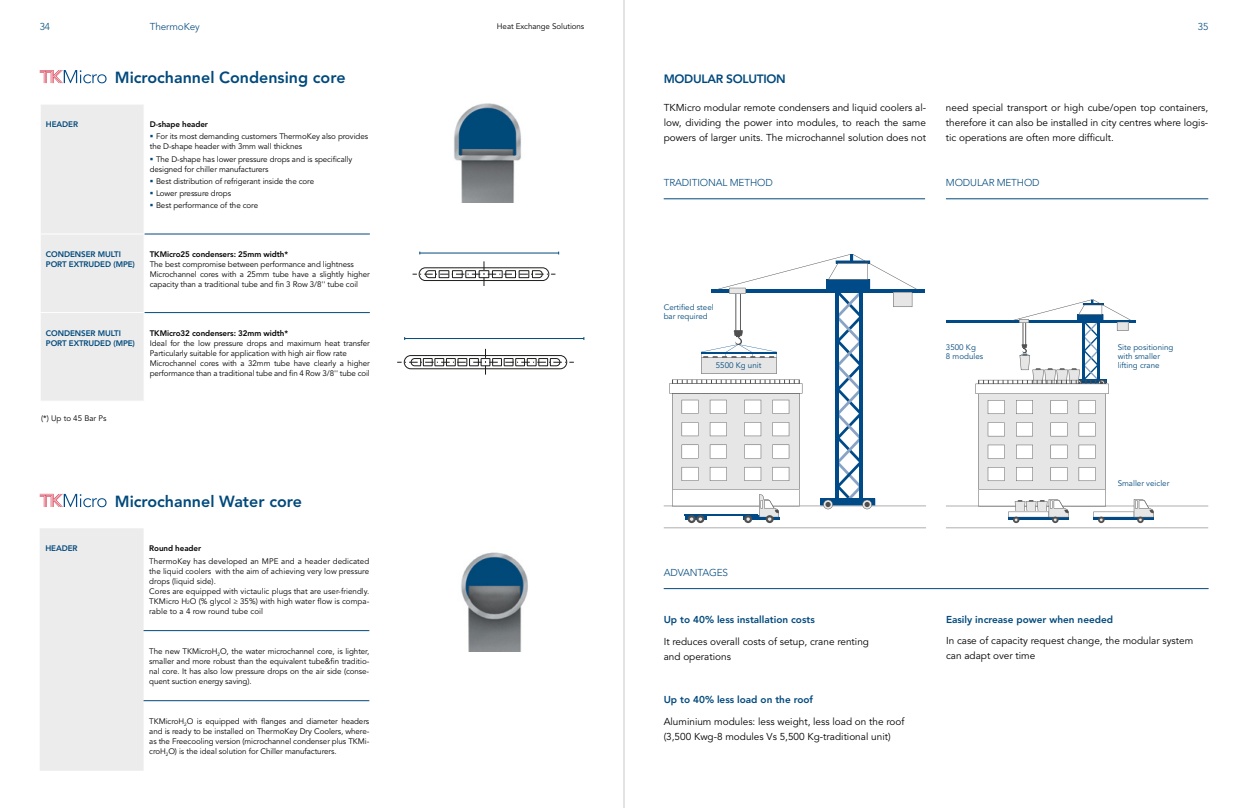
<style>
.page{position:relative;width:1248px;height:808px;background:#fff}
.page>*{position:absolute;margin:0;border:0;box-sizing:border-box;transform-origin:0 0}
.t1{font:800 16px "Avenir LT Std";color:#00497c}
.t2{font:800 12px "Avenir LT Std";letter-spacing:-.025em;color:#00497c}
.t3{font:10px/15px "Avenir LT Std";color:#000}
.t4{font:800 10px "Avenir LT Std";color:#00497c}
.t5{font:300 10px "Avenir LT Std";letter-spacing:-.01em;color:#00497c}
.t6{font:8px/10px "Avenir LT Std";letter-spacing:-.01em;color:#000}
.t7{font:8px/9px "Avenir LT Std";color:#00497c}
.t8{font:800 8px "Avenir LT Std";letter-spacing:-.01em;color:#000}
.t9{font:800 8px/10px "Avenir LT Std";letter-spacing:-.01em;color:#00497c}
.t10{font:800 8px "Avenir LT Std";letter-spacing:-.01em;color:#04497b}
.s1{color:#00497c}
</style>
<div class="page">
<svg style="left:397px;top:349px;width:177px;height:26px"></svg>
<hr style="left:404px;top:338px;width:180px;height:1px;background:#00497c">
<svg style="left:412px;top:261px;width:143px;height:25px"></svg>
<hr style="left:420px;top:253px;width:138px;height:1px;background:#00497c">
<img style="left:454px;top:103px;width:67px;height:100px">
<img style="left:461px;top:552px;width:67px;height:100px">
<div style="left:41px;top:105px;width:103px;height:296px;background:#ececec"></div>
<hr style="left:40px;top:233px;width:105px;height:1px;background:#fff">
<hr style="left:40px;top:312px;width:105px;height:1px;background:#fff">
<hr style="left:144px;top:234px;width:226px;height:1px;background:#00497c">
<hr style="left:144px;top:312px;width:226px;height:1px;background:#00497c">
<div style="left:40px;top:528px;width:104px;height:243px;background:#ececec"></div>
<hr style="left:144px;top:630px;width:225px;height:1px;background:#00497c">
<hr style="left:144px;top:700px;width:225px;height:1px;background:#00497c">
<svg style="left:40px;top:494px;width:66px;height:13px"></svg>
<svg style="left:40px;top:70px;width:66px;height:13px"></svg>
<svg style="left:664px;top:528px;width:262px;height:1px"></svg>
<svg style="left:663px;top:254px;width:263px;height:267px"></svg>
<svg style="left:946px;top:528px;width:262px;height:1px"></svg>
<svg style="left:946px;top:299px;width:262px;height:223px"></svg>
<hr style="left:663px;top:199px;width:262px;height:1px;background:#00497c">
<hr style="left:663px;top:588px;width:545px;height:1px;background:#00497c">
<hr style="left:945px;top:199px;width:263px;height:1px;background:#00497c">
<hr style="left:623px;top:0;width:1px;height:808px;background:#c9c9c9">
<p class="t5" style="left:40px;top:21px;width:12px">34</p>
<p class="t5" style="left:150px;top:21px;width:52px">ThermoKey</p>
<p class="t6" style="left:497px;top:21px;width:89px">Heat Exchange Solutions</p>
<h1 class="t1" style="left:115px;top:68px;width:232px">Microchannel Condensing core</h1>
<p class="t10" style="left:46px;top:120px;width:34px"><span class="s1">HE</span>ADER</p>
<p class="t8" style="left:150px;top:120px;width:60px">D-shape header</p>
<p class="t6" style="left:150px;top:132px;width:220px"><span class="s1">▪</span> For its most demanding customers ThermoKey also provides the D-shape header with 3mm wall thicknes</p>
<p class="t6" style="left:150px;top:154px;width:204px"><span class="s1">▪</span> The D-shape has lower pressure drops and is specifically designed for chiller manufacturers</p>
<p class="t6" style="left:150px;top:176px;width:166px"><span class="s1">▪</span> Best distribution of refrigerant inside the core</p>
<p class="t6" style="left:150px;top:189px;width:83px"><span class="s1">▪</span> Lower pressure drops</p>
<p class="t6" style="left:150px;top:201px;width:110px"><span class="s1">▪</span> Best performance of the core</p>
<p class="t9" style="left:46px;top:249px;width:91px">CONDENSER MULTI<br>PORT EXTRUDED (MPE)</p>
<p class="t8" style="left:150px;top:249px;width:140px">TKMicro25 condensers: 25mm width*</p>
<p class="t6" style="left:150px;top:259px;width:221px">The best compromise between performance and lightness<br>Microchannel cores with a 25mm tube have a slightly higher capacity than a traditional tube and fin 3 Row 3/8'' tube coil</p>
<p class="t9" style="left:46px;top:328px;width:91px">CONDENSER MULTI<br>PORT EXTRUDED (MPE)</p>
<p class="t8" style="left:150px;top:328px;width:140px">TKMicro32 condensers: 32mm width*</p>
<p class="t6" style="left:150px;top:338px;width:221px">Ideal for the low pressure drops and maximum heat transfer Particularly suitable for application with high air flow rate Microchannel cores with a 32mm tube have clearly a higher performance than a traditional tube and fin 4 Row 3/8'' tube coil</p>
<p class="t6" style="left:41px;top:413px;width:67px">(*) Up to 45 Bar Ps</p>
<h1 class="t1" style="left:115px;top:492px;width:188px">Microchannel Water core</h1>
<p class="t10" style="left:45px;top:544px;width:34px"><span class="s1">HE</span>ADER</p>
<p class="t8" style="left:149px;top:544px;width:53px">Round header</p>
<p class="t6" style="left:149px;top:556px;width:221px">ThermoKey has developed an MPE and a header dedicated the liquid coolers with the aim of achieving very low pressure drops (liquid side).<br>Cores are equipped with victaulic plugs that are user-friendly.<br>TKMicro H<sub>2</sub>O (% glycol ≥ 35%) with high water flow is compa&shy;rable to a 4 row round tube coil</p>
<p class="t6" style="left:149px;top:646px;width:221px;text-align:justify">The new TKMicroH<sub>2</sub>O, the water microchannel core, is lighter, smaller and more robust than the equivalent tube&amp;fin traditio&shy;nal core. It has also low pressure drops on the air side (conse&shy;quent suction energy saving).</p>
<p class="t6" style="left:149px;top:716px;width:221px;text-align:justify">TKMicroH<sub>2</sub>O is equipped with flanges and diameter headers and is ready to be installed on ThermoKey Dry Coolers, where&shy;as the Freecooling version (microchannel condenser plus TKMi&shy;croH<sub>2</sub>O) is the ideal solution for Chiller manufacturers.</p>
<p class="t5" style="left:1197px;top:21px;width:12px">35</p>
<h2 class="t2" style="left:663px;top:72px;width:123px">MODULAR SOLUTION</h2>
<p class="t3" style="left:663px;top:100px;width:264px;text-align:justify">TKMicro modular remote condensers and liquid coolers al&shy;low, dividing the power into modules, to reach the same powers of larger units. The microchannel solution does not</p>
<p class="t3" style="left:945px;top:100px;width:264px;text-align:justify">need special transport or high cube/open top containers, therefore it can also be installed in city centres where logis&shy;tic operations are often more difficult.</p>
<p class="t5" style="left:663px;top:177px;width:111px">TRADITIONAL METHOD</p>
<p class="t5" style="left:945px;top:177px;width:95px">MODULAR METHOD</p>
<p class="t7" style="left:663px;top:303px;width:52px">Certified steel bar required</p>
<p class="t7" style="left:715px;top:361px;width:47px">5500 Kg unit</p>
<p class="t7" style="left:945px;top:342px;width:39px">3500 Kg<br>8 modules</p>
<p class="t7" style="left:1117px;top:342px;width:57px">Site positioning with smaller lifting crane</p>
<p class="t5" style="left:663px;top:567px;width:66px">ADVANTAGES</p>
<p class="t4" style="left:663px;top:613px;width:153px">Up to 40% less installation costs</p>
<p class="t3" style="left:663px;top:635px;width:207px">It reduces overall costs of setup, crane renting and operations</p>
<p class="t4" style="left:663px;top:694px;width:151px">Up to 40% less load on the roof</p>
<p class="t3" style="left:663px;top:714px;width:242px">Aluminium modules: less weight, less load on the roof (3,500 Kwg-8 modules Vs 5,500 Kg-traditional unit)</p>
<p class="t7" style="left:1117px;top:479px;width:53px">Smaller veicler</p>
<p class="t4" style="left:945px;top:613px;width:169px">Easily increase power when needed</p>
<p class="t3" style="left:945px;top:634px;width:249px">In case of capacity request change, the modular system can adapt over time</p>
</div>
